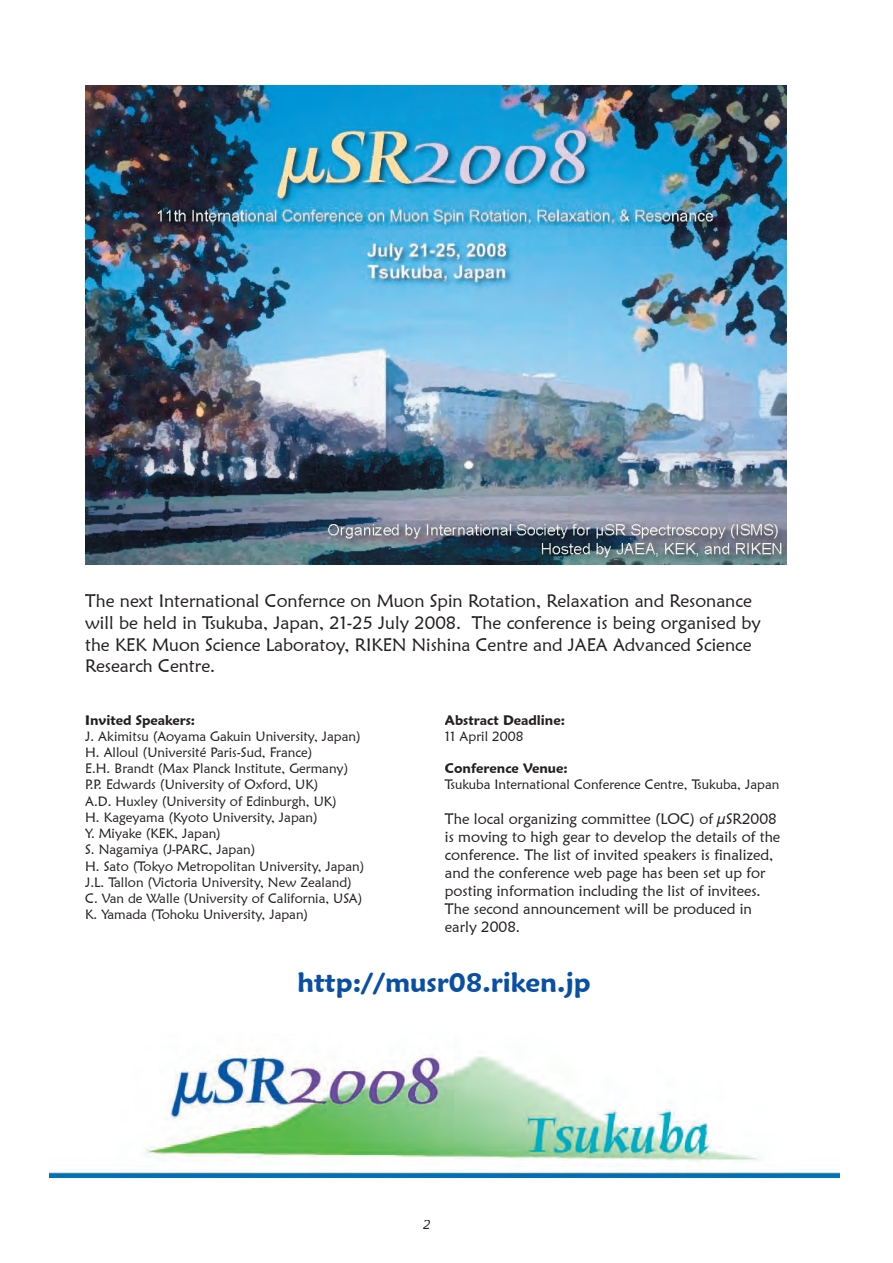
<style>
.page{position:relative;width:893px;height:1263px;background:#fff}
.page>*{position:absolute;margin:0;border:0;box-sizing:border-box;transform-origin:0 0}
.t1{font:600 27px "Maiandra GD";color:#094fa3}
.t2{font:18px/21.6px "Maiandra GD";color:#231f20}
.t3{font:15px/18px "Maiandra GD";color:#231f20}
.t4{font:13.5px/16.2px "Maiandra GD";color:#231f20}
.t5{font:600 13.5px "Maiandra GD";color:#231f20}
.t6{font:italic 13.5px "Maiandra GD";color:#231f20}
</style>
<div class="page">
<img style="left:85px;top:85px;width:702px;height:479px">
<img style="left:50px;top:1055px;width:789px;height:123px">
<p class="t2" style="left:85px;top:590px;width:677px">The next International Confernce on Muon Spin Rotation, Relaxation and Resonance will be held in Tsukuba, Japan, 21-25 July 2008. The conference is being organised by the KEK Muon Science Laboratoy, RIKEN Nishina Centre and JAEA Advanced Science Research Centre.</p>
<p class="t5" style="left:85px;top:712px;width:112px">Invited Speakers:</p>
<p class="t4" style="left:85px;top:728px;width:281px">J. Akimitsu (Aoyama Gakuin University, Japan)<br>H. Alloul (Université Paris-Sud, France)<br>E.H. Brandt (Max Planck Institute, Germany)<br>P.P. Edwards (University of Oxford, UK)<br>A.D. Huxley (University of Edinburgh, UK)<br>H. Kageyama (Kyoto University, Japan)<br>Y. Miyake (KEK, Japan)<br>S. Nagamiya (J-PARC, Japan)<br>H. Sato (Tokyo Metropolitan University, Japan)<br>J.L. Tallon (Victoria University, New Zealand)<br>C. Van de Walle (University of California, USA)<br>K. Yamada (Tohoku University, Japan)</p>
<p class="t5" style="left:445px;top:712px;width:122px">Abstract Deadline:</p>
<p class="t4" style="left:445px;top:728px;width:80px">11 April 2008</p>
<p class="t5" style="left:445px;top:760px;width:124px">Conference Venue:</p>
<p class="t4" style="left:445px;top:776px;width:336px">Tsukuba International Conference Centre, Tsukuba, Japan</p>
<p class="t3" style="left:445px;top:809px;width:337px">The local organizing committee (LOC) of µSR2008 is moving to high gear to develop the details of the conference. The list of invited speakers is finalized, and the conference web page has been set up for posting information including the list of invitees.<br>The second announcement will be produced in early 2008.</p>
<h1 class="t1" style="left:298px;top:966px;width:294px">http://musr08.riken.jp</h1>
<p class="t6" style="left:423px;top:1216px;width:9px">2</p>
</div>
